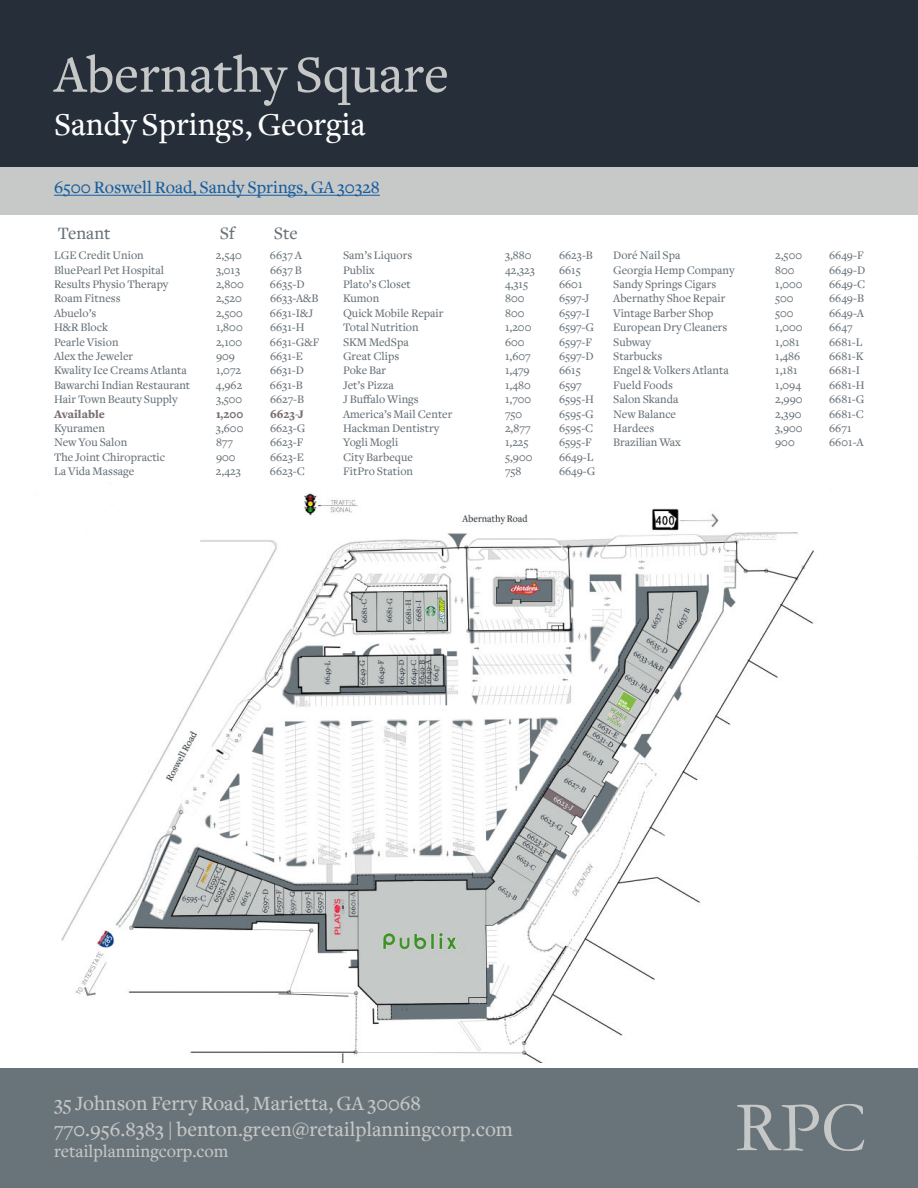
<style>
.page{position:relative;width:918px;height:1188px;background:#fff}
.page>*{position:absolute;margin:0;border:0;box-sizing:border-box;transform-origin:0 0}
.t1{font:72px "Garamond";color:#c6c7c7}
.t2{font:500 54px "Freight Text";color:#c6c7c7}
.t3{font:500 33px "Freight Text";color:#fff}
.t4{font:500 21px/25.2px "Freight Text";color:#c6c7c7}
.t5{font:500 18px "Freight Text";color:#175d9e}
.t6{font:500 18px "Freight Text";color:#c6c7c7}
.t7{font:500 18px "Freight Text";color:#687279}
.t8{font:500 12px "Freight Text";color:#687279}
.t9{font:900 12px "Freight Text";color:#7b6f73}
</style>
<div class="page">
<div style="left:0;top:1068px;width:918px;height:120px;background:#69747a"></div>
<div style="left:0;top:0;width:918px;height:167px;background:#262e39"></div>
<div style="left:0;top:167px;width:918px;height:48px;background:#c7c9c9"></div>
<img style="left:61px;top:492px;width:754px;height:571px">
<hr style="left:54px;top:195px;width:326px;height:1px;background:#175d9e">
<h2 class="t2" style="left:54px;top:52px;width:397px">Abernathy Square</h2>
<h3 class="t3" style="left:54px;top:111px;width:313px">Sandy Springs, Georgia</h3>
<h3 class="t5" style="left:54px;top:180px;width:327px">6500 Roswell Road, Sandy Springs, GA 30328</h3>
<h3 class="t7" style="left:58px;top:223px;width:54px">Tenant</h3>
<h3 class="t7" style="left:220px;top:223px;width:17px">Sf</h3>
<h3 class="t7" style="left:274px;top:223px;width:25px">Ste</h3>
<p class="t8" style="left:54px;top:249px;width:91px">LGE Credit Union</p>
<p class="t8" style="left:216px;top:249px;width:27px">2,540</p>
<p class="t8" style="left:270px;top:249px;width:34px">6637 A</p>
<p class="t8" style="left:54px;top:265px;width:112px">BluePearl Pet Hospital</p>
<p class="t8" style="left:216px;top:265px;width:26px">3,013</p>
<p class="t8" style="left:270px;top:265px;width:33px">6637 B</p>
<p class="t8" style="left:54px;top:279px;width:116px">Results Physio Therapy</p>
<p class="t8" style="left:216px;top:279px;width:29px">2,800</p>
<p class="t8" style="left:270px;top:279px;width:36px">6635-D</p>
<p class="t8" style="left:54px;top:293px;width:68px">Roam Fitness</p>
<p class="t8" style="left:216px;top:293px;width:27px">2,520</p>
<p class="t8" style="left:270px;top:293px;width:50px">6633-A&amp;B</p>
<p class="t8" style="left:54px;top:308px;width:44px">Abuelo’s</p>
<p class="t8" style="left:216px;top:308px;width:28px">2,500</p>
<p class="t8" style="left:270px;top:308px;width:45px">6631-I&amp;J</p>
<p class="t8" style="left:54px;top:322px;width:56px">H&amp;R Block</p>
<p class="t8" style="left:216px;top:322px;width:28px">1,800</p>
<p class="t8" style="left:270px;top:322px;width:36px">6631-H</p>
<p class="t8" style="left:54px;top:337px;width:66px">Pearle Vision</p>
<p class="t8" style="left:216px;top:337px;width:28px">2,100</p>
<p class="t8" style="left:270px;top:337px;width:51px">6631-G&amp;F</p>
<p class="t8" style="left:54px;top:351px;width:81px">Alex the Jeweler</p>
<p class="t8" style="left:216px;top:351px;width:20px">909</p>
<p class="t8" style="left:270px;top:351px;width:34px">6631-E</p>
<p class="t8" style="left:54px;top:365px;width:134px">Kwality Ice Creams Atlanta</p>
<p class="t8" style="left:216px;top:365px;width:27px">1,072</p>
<p class="t8" style="left:270px;top:365px;width:36px">6631-D</p>
<p class="t8" style="left:54px;top:378px;width:138px">Bawarchi Indian Restaurant</p>
<p class="t8" style="left:216px;top:378px;width:28px">4,962</p>
<p class="t8" style="left:270px;top:378px;width:34px">6631-B</p>
<p class="t8" style="left:54px;top:394px;width:125px">Hair Town Beauty Supply</p>
<p class="t8" style="left:216px;top:394px;width:28px">3,500</p>
<p class="t8" style="left:270px;top:394px;width:36px">6627-B</p>
<p class="t9" style="left:54px;top:409px;width:52px">Available</p>
<p class="t9" style="left:216px;top:409px;width:29px">1,200</p>
<p class="t9" style="left:270px;top:409px;width:36px">6623-J</p>
<p class="t8" style="left:54px;top:423px;width:52px">Kyuramen</p>
<p class="t8" style="left:216px;top:423px;width:29px">3,600</p>
<p class="t8" style="left:270px;top:423px;width:37px">6623-G</p>
<p class="t8" style="left:54px;top:437px;width:75px">New You Salon</p>
<p class="t8" style="left:216px;top:437px;width:19px">877</p>
<p class="t8" style="left:270px;top:437px;width:35px">6623-F</p>
<p class="t8" style="left:54px;top:452px;width:113px">The Joint Chiropractic</p>
<p class="t8" style="left:216px;top:452px;width:21px">900</p>
<p class="t8" style="left:270px;top:452px;width:36px">6623-E</p>
<p class="t8" style="left:54px;top:465px;width:82px">La Vida Massage</p>
<p class="t8" style="left:216px;top:465px;width:26px">2,423</p>
<p class="t8" style="left:270px;top:465px;width:37px">6623-C</p>
<p class="t8" style="left:343px;top:250px;width:71px">Sam’s Liquors</p>
<p class="t8" style="left:505px;top:250px;width:28px">3,880</p>
<p class="t8" style="left:559px;top:250px;width:35px">6623-B</p>
<p class="t8" style="left:343px;top:263px;width:33px">Publix</p>
<p class="t8" style="left:505px;top:263px;width:31px">42,323</p>
<p class="t8" style="left:559px;top:263px;width:23px">6615</p>
<p class="t8" style="left:343px;top:278px;width:69px">Plato’s Closet</p>
<p class="t8" style="left:505px;top:278px;width:25px">4,315</p>
<p class="t8" style="left:559px;top:278px;width:25px">6601</p>
<p class="t8" style="left:343px;top:293px;width:38px">Kumon</p>
<p class="t8" style="left:505px;top:293px;width:21px">800</p>
<p class="t8" style="left:559px;top:293px;width:32px">6597-J</p>
<p class="t8" style="left:343px;top:308px;width:102px">Quick Mobile Repair</p>
<p class="t8" style="left:505px;top:308px;width:21px">800</p>
<p class="t8" style="left:559px;top:308px;width:32px">6597-I</p>
<p class="t8" style="left:343px;top:322px;width:77px">Total Nutrition</p>
<p class="t8" style="left:505px;top:322px;width:28px">1,200</p>
<p class="t8" style="left:559px;top:322px;width:37px">6597-G</p>
<p class="t8" style="left:343px;top:337px;width:67px">SKM MedSpa</p>
<p class="t8" style="left:505px;top:337px;width:21px">600</p>
<p class="t8" style="left:559px;top:337px;width:35px">6597-F</p>
<p class="t8" style="left:343px;top:351px;width:58px">Great Clips</p>
<p class="t8" style="left:505px;top:351px;width:27px">1,607</p>
<p class="t8" style="left:559px;top:351px;width:36px">6597-D</p>
<p class="t8" style="left:343px;top:364px;width:45px">Poke Bar</p>
<p class="t8" style="left:505px;top:364px;width:26px">1,479</p>
<p class="t8" style="left:559px;top:364px;width:23px">6615</p>
<p class="t8" style="left:343px;top:378px;width:52px">Jet’s Pizza</p>
<p class="t8" style="left:505px;top:378px;width:27px">1,480</p>
<p class="t8" style="left:559px;top:378px;width:24px">6597</p>
<p class="t8" style="left:343px;top:393px;width:77px">J Buffalo Wings</p>
<p class="t8" style="left:505px;top:393px;width:28px">1,700</p>
<p class="t8" style="left:559px;top:393px;width:37px">6595-H</p>
<p class="t8" style="left:343px;top:409px;width:111px">America’s Mail Center</p>
<p class="t8" style="left:505px;top:409px;width:19px">750</p>
<p class="t8" style="left:559px;top:409px;width:36px">6595-G</p>
<p class="t8" style="left:343px;top:423px;width:98px">Hackman Dentistry</p>
<p class="t8" style="left:505px;top:423px;width:27px">2,877</p>
<p class="t8" style="left:559px;top:423px;width:36px">6595-C</p>
<p class="t8" style="left:343px;top:437px;width:57px">Yogli Mogli</p>
<p class="t8" style="left:505px;top:437px;width:25px">1,225</p>
<p class="t8" style="left:559px;top:437px;width:35px">6595-F</p>
<p class="t8" style="left:343px;top:450px;width:71px">City Barbeque</p>
<p class="t8" style="left:505px;top:450px;width:29px">5,900</p>
<p class="t8" style="left:559px;top:450px;width:36px">6649-L</p>
<p class="t8" style="left:343px;top:465px;width:72px">FitPro Station</p>
<p class="t8" style="left:505px;top:465px;width:18px">758</p>
<p class="t8" style="left:559px;top:465px;width:38px">6649-G</p>
<p class="t8" style="left:613px;top:249px;width:69px">Doré Nail Spa</p>
<p class="t8" style="left:775px;top:249px;width:28px">2,500</p>
<p class="t8" style="left:829px;top:249px;width:36px">6649-F</p>
<p class="t8" style="left:613px;top:263px;width:123px">Georgia Hemp Company</p>
<p class="t8" style="left:775px;top:263px;width:21px">800</p>
<p class="t8" style="left:829px;top:263px;width:38px">6649-D</p>
<p class="t8" style="left:613px;top:278px;width:105px">Sandy Springs Cigars</p>
<p class="t8" style="left:775px;top:278px;width:29px">1,000</p>
<p class="t8" style="left:829px;top:278px;width:38px">6649-C</p>
<p class="t8" style="left:613px;top:292px;width:114px">Abernathy Shoe Repair</p>
<p class="t8" style="left:775px;top:292px;width:20px">500</p>
<p class="t8" style="left:829px;top:292px;width:36px">6649-B</p>
<p class="t8" style="left:613px;top:306px;width:102px">Vintage Barber Shop</p>
<p class="t8" style="left:775px;top:306px;width:20px">500</p>
<p class="t8" style="left:829px;top:306px;width:36px">6649-A</p>
<p class="t8" style="left:613px;top:321px;width:116px">European Dry Cleaners</p>
<p class="t8" style="left:775px;top:321px;width:29px">1,000</p>
<p class="t8" style="left:829px;top:321px;width:25px">6647</p>
<p class="t8" style="left:613px;top:337px;width:39px">Subway</p>
<p class="t8" style="left:775px;top:337px;width:26px">1,081</p>
<p class="t8" style="left:829px;top:337px;width:35px">6681-L</p>
<p class="t8" style="left:613px;top:350px;width:51px">Starbucks</p>
<p class="t8" style="left:775px;top:350px;width:27px">1,486</p>
<p class="t8" style="left:829px;top:350px;width:36px">6681-K</p>
<p class="t8" style="left:613px;top:365px;width:117px">Engel &amp; Volkers Atlanta</p>
<p class="t8" style="left:775px;top:365px;width:24px">1,181</p>
<p class="t8" style="left:829px;top:365px;width:33px">6681-I</p>
<p class="t8" style="left:613px;top:378px;width:61px">Fueld Foods</p>
<p class="t8" style="left:775px;top:378px;width:27px">1,094</p>
<p class="t8" style="left:829px;top:378px;width:37px">6681-H</p>
<p class="t8" style="left:613px;top:394px;width:67px">Salon Skanda</p>
<p class="t8" style="left:775px;top:394px;width:29px">2,990</p>
<p class="t8" style="left:829px;top:394px;width:37px">6681-G</p>
<p class="t8" style="left:613px;top:409px;width:64px">New Balance</p>
<p class="t8" style="left:775px;top:409px;width:28px">2,390</p>
<p class="t8" style="left:829px;top:409px;width:36px">6681-C</p>
<p class="t8" style="left:613px;top:423px;width:43px">Hardees</p>
<p class="t8" style="left:775px;top:423px;width:29px">3,900</p>
<p class="t8" style="left:829px;top:423px;width:24px">6671</p>
<p class="t8" style="left:613px;top:436px;width:69px">Brazilian Wax</p>
<p class="t8" style="left:775px;top:436px;width:21px">900</p>
<p class="t8" style="left:829px;top:436px;width:36px">6601-A</p>
<h3 class="t4" style="left:54px;top:1093px;width:460px">35 Johnson Ferry Road, Marietta, GA 30068<br>770.956.8383 | benton.green@retailplanningcorp.com</h3>
<h3 class="t6" style="left:54px;top:1144px;width:176px">retailplanningcorp.com</h3>
<h1 class="t1" style="left:735px;top:1083px;width:133px">RPC</h1>
</div>
